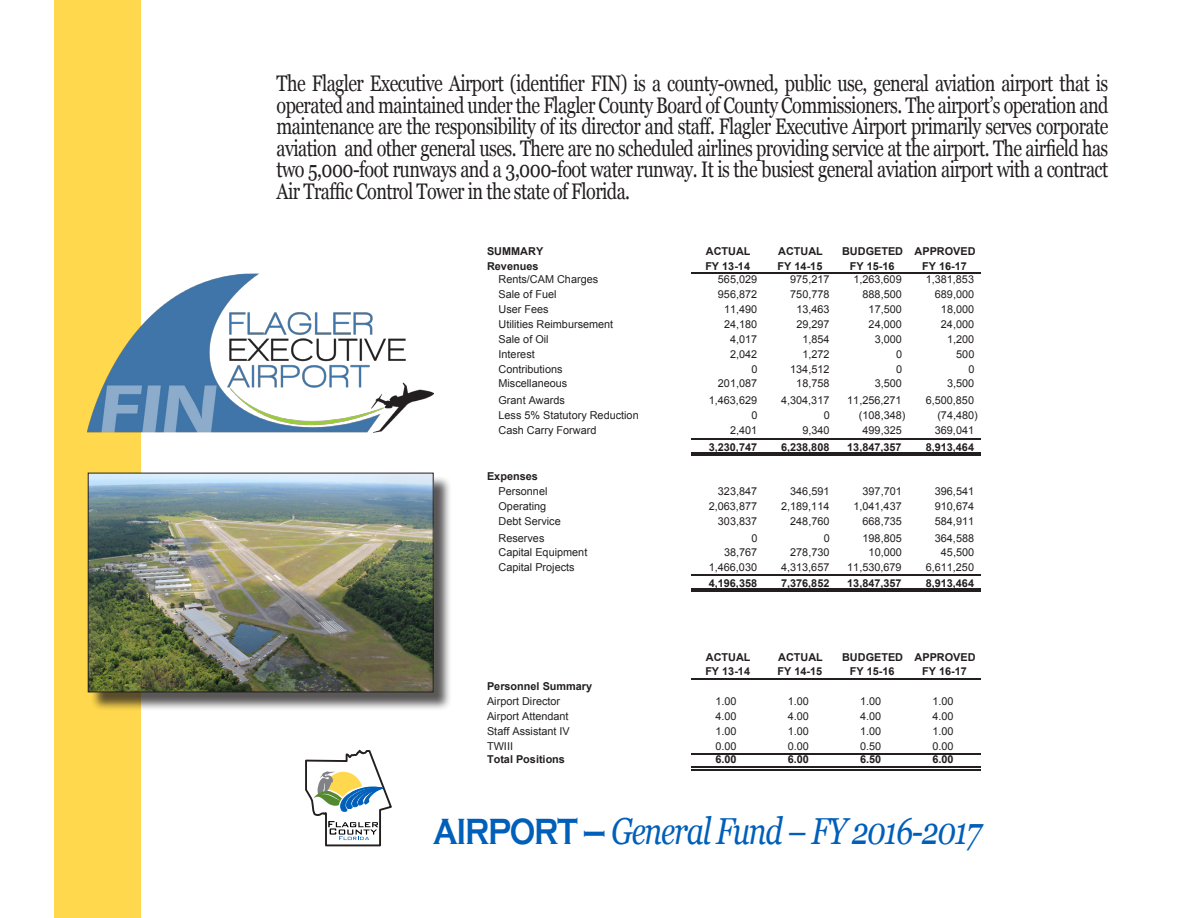
<style>
.page{position:relative;width:1188px;height:918px;background:#fff}
.page>*{position:absolute;margin:0;border:0;box-sizing:border-box;transform-origin:0 0}
.t1{font:italic 37.5px "Georgia";letter-spacing:-.04em;color:#005fb9;scale:.8 1}
.t2{font:22.5px/21.6px "Georgia";letter-spacing:-.03em;color:#231f20;text-align:justify;scale:.8 1}
.t3{font:10.95px/14.9px "Arial";color:#231f20}
.t4{font:700 10.95px/14.9px "Arial";color:#231f20}
.s1{font-weight:700}
.s2{font-weight:400}
.s3{font-family:"Copperplate Gothic";font-weight:700;font-style:normal}
</style>
<div class="page">
<div style="left:54px;top:0;width:86px;height:918px;background:#ffd84d"></div>
<svg style="left:305px;top:750px;width:87px;height:97px"></svg>
<hr style="left:691px;top:273px;width:289px;height:1px;background:#231f20">
<hr style="left:691px;top:439px;width:289px;height:1px;background:#231f20">
<hr style="left:691px;top:452px;width:289px;height:1px;background:#231f20">
<hr style="left:691px;top:455px;width:289px;height:1px;background:#231f20">
<hr style="left:691px;top:575px;width:289px;height:1px;background:#231f20">
<hr style="left:691px;top:588px;width:289px;height:1px;background:#231f20">
<hr style="left:691px;top:591px;width:289px;height:1px;background:#231f20">
<hr style="left:691px;top:679px;width:289px;height:1px;background:#231f20">
<hr style="left:691px;top:753px;width:289px;height:2px;background:#231f20">
<hr style="left:691px;top:767px;width:289px;height:1px;background:#231f20">
<hr style="left:691px;top:769px;width:289px;height:2px;background:#231f20">
<div style="left:90px;top:475px;width:362px;height:236px;background:#231f20;opacity:.75"></div>
<img style="left:90px;top:475px;width:342px;height:215px">
<div style="left:88px;top:473px;width:346px;height:219px;border:1px solid #231f20"></div>
<img style="left:88px;top:260px;width:346px;height:184px">
<p class="t2" style="left:277px;top:73px;width:1041px">The Flagler Executive Airport (identifier FIN) is a county-owned, public use, general aviation airport that is</p>
<p class="t2" style="left:277px;top:95px;width:1041px">operated and maintained under the Flagler County Board of County Commissioners. The airport’s operation and maintenance are the responsibility of its director and staff. Flagler Executive Airport primarily serves corporate aviation and other general uses. There are no scheduled airlines providing service at the airport. The airfield has two 5,000-foot runways and a 3,000-foot water runway. It is the busiest general aviation airport with a contract Air Traffic Control Tower in the state of Florida.</p>
<p class="t4" style="left:487px;top:244px;width:58px">SUMMARY</p>
<p class="t4" style="left:706px;top:244px;width:46px">ACTUAL</p>
<p class="t4" style="left:778px;top:244px;width:46px">ACTUAL</p>
<p class="t4" style="left:842px;top:244px;width:135px">BUDGETED APPROVED</p>
<p class="t4" style="left:487px;top:259px;width:53px">Revenues</p>
<p class="t4" style="left:705px;top:259px;width:46px">FY 13-14</p>
<p class="t4" style="left:778px;top:259px;width:46px">FY 14-15</p>
<p class="t4" style="left:850px;top:259px;width:46px">FY 15-16</p>
<p class="t4" style="left:922px;top:259px;width:46px">FY 16-17</p>
<p class="t3" style="left:499px;top:272px;width:101px">Rents/CAM Charges</p>
<p class="t3" style="left:718px;top:272px;width:41px">565,029</p>
<p class="t3" style="left:790px;top:272px;width:41px">975,217</p>
<p class="t3" style="left:853px;top:272px;width:50px">1,263,609</p>
<p class="t3" style="left:926px;top:272px;width:50px">1,381,853</p>
<p class="t3" style="left:499px;top:287px;width:60px">Sale of Fuel</p>
<p class="t3" style="left:718px;top:287px;width:41px">956,872</p>
<p class="t3" style="left:790px;top:287px;width:41px">750,778</p>
<p class="t3" style="left:863px;top:287px;width:41px">888,500</p>
<p class="t3" style="left:935px;top:287px;width:41px">689,000</p>
<p class="t3" style="left:499px;top:302px;width:52px">User Fees</p>
<p class="t3" style="left:724px;top:302px;width:35px">11,490</p>
<p class="t3" style="left:796px;top:302px;width:35px">13,463</p>
<p class="t3" style="left:869px;top:302px;width:35px">17,500</p>
<p class="t3" style="left:941px;top:302px;width:35px">18,000</p>
<p class="t3" style="left:499px;top:317px;width:116px">Utilities Reimbursement</p>
<p class="t3" style="left:724px;top:317px;width:35px">24,180</p>
<p class="t3" style="left:796px;top:317px;width:35px">29,297</p>
<p class="t3" style="left:869px;top:317px;width:35px">24,000</p>
<p class="t3" style="left:941px;top:317px;width:35px">24,000</p>
<p class="t3" style="left:499px;top:332px;width:52px">Sale of Oil</p>
<p class="t3" style="left:730px;top:332px;width:29px">4,017</p>
<p class="t3" style="left:802px;top:332px;width:29px">1,854</p>
<p class="t3" style="left:875px;top:332px;width:29px">3,000</p>
<p class="t3" style="left:947px;top:332px;width:29px">1,200</p>
<p class="t3" style="left:499px;top:346px;width:38px">Interest</p>
<p class="t3" style="left:730px;top:346px;width:29px">2,042</p>
<p class="t3" style="left:802px;top:346px;width:29px">1,272</p>
<p class="t3" style="left:896px;top:346px;width:8px">0</p>
<p class="t3" style="left:956px;top:346px;width:20px">500</p>
<p class="t3" style="left:499px;top:361px;width:66px">Contributions</p>
<p class="t3" style="left:752px;top:361px;width:8px">0</p>
<p class="t3" style="left:790px;top:361px;width:41px">134,512</p>
<p class="t3" style="left:896px;top:361px;width:8px">0</p>
<p class="t3" style="left:968px;top:361px;width:8px">0</p>
<p class="t3" style="left:499px;top:376px;width:70px">Miscellaneous</p>
<p class="t3" style="left:718px;top:376px;width:41px">201,087</p>
<p class="t3" style="left:796px;top:376px;width:35px">18,758</p>
<p class="t3" style="left:875px;top:376px;width:29px">3,500</p>
<p class="t3" style="left:947px;top:376px;width:29px">3,500</p>
<p class="t3" style="left:499px;top:393px;width:68px">Grant Awards</p>
<p class="t3" style="left:709px;top:393px;width:50px">1,463,629</p>
<p class="t3" style="left:781px;top:393px;width:50px">4,304,317</p>
<p class="t3" style="left:847px;top:393px;width:56px">11,256,271</p>
<p class="t3" style="left:926px;top:393px;width:50px">6,500,850</p>
<p class="t3" style="left:499px;top:408px;width:142px">Less 5% Statutory Reduction</p>
<p class="t3" style="left:752px;top:408px;width:8px">0</p>
<p class="t3" style="left:824px;top:408px;width:8px">0</p>
<p class="t3" style="left:859px;top:408px;width:48px">(108,348)</p>
<p class="t3" style="left:937px;top:408px;width:42px">(74,480)</p>
<p class="t3" style="left:499px;top:423px;width:99px">Cash Carry Forward</p>
<p class="t3" style="left:730px;top:423px;width:29px">2,401</p>
<p class="t3" style="left:802px;top:423px;width:29px">9,340</p>
<p class="t3" style="left:863px;top:423px;width:41px">499,325</p>
<p class="t3" style="left:935px;top:423px;width:41px">369,041</p>
<p class="t4" style="left:709px;top:440px;width:50px">3,230,747</p>
<p class="t4" style="left:781px;top:440px;width:50px">6,238,808</p>
<p class="t4" style="left:847px;top:440px;width:56px">13,847,357</p>
<p class="t4" style="left:926px;top:440px;width:50px">8,913,464</p>
<p class="t3" style="left:499px;top:469px;width:50px;text-indent:-11px"><span class="s1">Expenses<br></span>Personnel</p>
<p class="t3" style="left:718px;top:484px;width:41px">323,847</p>
<p class="t3" style="left:790px;top:484px;width:41px">346,591</p>
<p class="t3" style="left:863px;top:484px;width:41px">397,701</p>
<p class="t3" style="left:935px;top:484px;width:41px">396,541</p>
<p class="t3" style="left:499px;top:499px;width:49px">Operating</p>
<p class="t3" style="left:709px;top:499px;width:50px">2,063,877</p>
<p class="t3" style="left:781px;top:499px;width:50px">2,189,114</p>
<p class="t3" style="left:853px;top:499px;width:50px">1,041,437</p>
<p class="t3" style="left:935px;top:499px;width:41px">910,674</p>
<p class="t3" style="left:499px;top:514px;width:64px">Debt Service</p>
<p class="t3" style="left:718px;top:514px;width:41px">303,837</p>
<p class="t3" style="left:790px;top:514px;width:41px">248,760</p>
<p class="t3" style="left:863px;top:514px;width:41px">668,735</p>
<p class="t3" style="left:935px;top:514px;width:41px">584,911</p>
<p class="t3" style="left:499px;top:530px;width:47px">Reserves</p>
<p class="t3" style="left:752px;top:530px;width:8px">0</p>
<p class="t3" style="left:824px;top:530px;width:8px">0</p>
<p class="t3" style="left:863px;top:530px;width:41px">198,805</p>
<p class="t3" style="left:935px;top:530px;width:41px">364,588</p>
<p class="t3" style="left:499px;top:545px;width:90px">Capital Equipment</p>
<p class="t3" style="left:724px;top:545px;width:35px">38,767</p>
<p class="t3" style="left:790px;top:545px;width:41px">278,730</p>
<p class="t3" style="left:869px;top:545px;width:35px">10,000</p>
<p class="t3" style="left:941px;top:545px;width:35px">45,500</p>
<p class="t3" style="left:499px;top:560px;width:78px">Capital Projects</p>
<p class="t3" style="left:709px;top:560px;width:50px">1,466,030</p>
<p class="t3" style="left:781px;top:560px;width:50px">4,313,657</p>
<p class="t3" style="left:847px;top:560px;width:56px">11,530,679</p>
<p class="t3" style="left:926px;top:560px;width:50px">6,611,250</p>
<p class="t4" style="left:709px;top:576px;width:50px">4,196,358</p>
<p class="t4" style="left:781px;top:576px;width:50px">7,376,852</p>
<p class="t4" style="left:847px;top:576px;width:56px">13,847,357</p>
<p class="t4" style="left:926px;top:576px;width:50px">8,913,464</p>
<p class="t4" style="left:487px;top:679px;width:107px">Personnel Summary<br><span class="s2">Airport Director</span></p>
<p class="t4" style="left:706px;top:650px;width:46px">ACTUAL</p>
<p class="t4" style="left:778px;top:650px;width:46px">ACTUAL</p>
<p class="t4" style="left:842px;top:650px;width:135px">BUDGETED APPROVED</p>
<p class="t4" style="left:705px;top:665px;width:46px">FY 13-14</p>
<p class="t4" style="left:778px;top:665px;width:46px">FY 14-15</p>
<p class="t4" style="left:850px;top:665px;width:46px">FY 15-16</p>
<p class="t4" style="left:922px;top:665px;width:46px">FY 16-17</p>
<p class="t3" style="left:715px;top:694px;width:23px">1.00</p>
<p class="t3" style="left:788px;top:694px;width:23px">1.00</p>
<p class="t3" style="left:860px;top:694px;width:23px">1.00</p>
<p class="t3" style="left:932px;top:694px;width:23px">1.00</p>
<p class="t3" style="left:487px;top:709px;width:83px">Airport Attendant</p>
<p class="t3" style="left:715px;top:709px;width:23px">4.00</p>
<p class="t3" style="left:788px;top:709px;width:23px">4.00</p>
<p class="t3" style="left:860px;top:709px;width:23px">4.00</p>
<p class="t3" style="left:932px;top:709px;width:23px">4.00</p>
<p class="t3" style="left:487px;top:724px;width:84px">Staff Assistant IV</p>
<p class="t3" style="left:715px;top:724px;width:23px">1.00</p>
<p class="t3" style="left:788px;top:724px;width:23px">1.00</p>
<p class="t3" style="left:860px;top:724px;width:23px">1.00</p>
<p class="t3" style="left:932px;top:724px;width:23px">1.00</p>
<p class="t3" style="left:487px;top:739px;width:27px">TWIII</p>
<p class="t3" style="left:715px;top:739px;width:23px">0.00</p>
<p class="t3" style="left:788px;top:739px;width:23px">0.00</p>
<p class="t3" style="left:860px;top:739px;width:23px">0.50</p>
<p class="t3" style="left:932px;top:739px;width:23px">0.00</p>
<p class="t4" style="left:487px;top:752px;width:79px">Total Positions</p>
<p class="t4" style="left:715px;top:752px;width:23px">6.00</p>
<p class="t4" style="left:788px;top:752px;width:23px">6.00</p>
<p class="t4" style="left:860px;top:752px;width:23px">6.50</p>
<p class="t4" style="left:932px;top:752px;width:23px">6.00</p>
<p class="t1" style="left:433px;top:807px;width:687px"><span class="s3">AIRPORT –</span> General Fund – FY 2016-2017</p>
</div>
